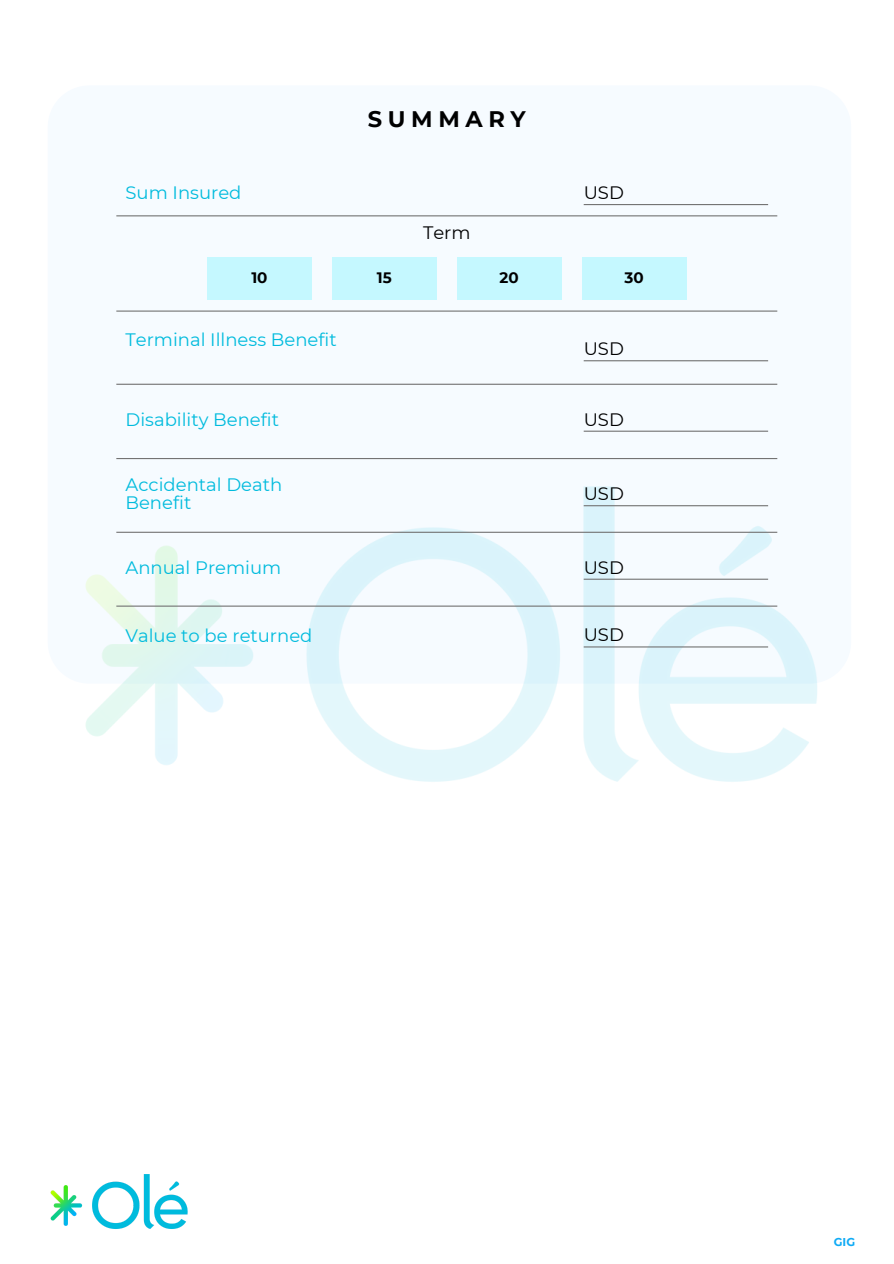
<style>
.page{position:relative;width:894px;height:1264px;background:#fff}
.page>*{position:absolute;margin:0;border:0;box-sizing:border-box;transform-origin:0 0}
.t1{font:700 22.5px "Montserrat";letter-spacing:.25em;color:#000}
.t2{font:18px/18px "Montserrat";color:#0bd}
.t3{font:18px "Montserrat";color:#000}
.t4{font:700 15.15px "Montserrat";color:#000}
.t5{font:700 11.4px "Montserrat";color:#10abf5}
</style>
<div class="page">
<div style="left:116px;top:204px;width:662px;height:180px;background:#f6fbff"></div>
<img style="left:85px;top:384px;width:733px;height:398px">
<div style="left:581px;top:257px;width:105px;height:42px;background:#c5f8ff"></div>
<div style="left:457px;top:257px;width:104px;height:42px;background:#c5f8ff"></div>
<div style="left:332px;top:257px;width:104px;height:42px;background:#c5f8ff"></div>
<div style="left:207px;top:257px;width:104px;height:42px;background:#c5f8ff"></div>
<hr style="left:583px;top:204px;width:184px;height:1px;background:#737373">
<hr style="left:583px;top:360px;width:184px;height:1px;background:#737373">
<hr style="left:583px;top:430px;width:184px;height:2px;background:#737373">
<hr style="left:583px;top:578px;width:184px;height:2px;background:#737373">
<hr style="left:583px;top:646px;width:184px;height:1px;background:#737373">
<hr style="left:583px;top:505px;width:184px;height:1px;background:#737373">
<hr style="left:116px;top:215px;width:661px;height:1px;background:#737373">
<hr style="left:116px;top:531px;width:661px;height:2px;background:#737373">
<hr style="left:116px;top:310px;width:661px;height:2px;background:#737373">
<hr style="left:116px;top:384px;width:661px;height:1px;background:#737373">
<hr style="left:116px;top:458px;width:661px;height:1px;background:#737373">
<hr style="left:116px;top:605px;width:661px;height:1px;background:#737373">
<img style="left:50px;top:1174px;width:138px;height:55px">
<h2 class="t1" style="left:368px;top:105px;width:159px">SUMMARY</h2>
<p class="t2" style="left:125px;top:184px;width:117px">Sum Insured</p>
<h2 class="t3" style="left:423px;top:222px;width:49px">Term</h2>
<p class="t3" style="left:583px;top:182px;width:42px">USD</p>
<h3 class="t4" style="left:251px;top:268px;width:18px">10</h3>
<h2 class="t4" style="left:377px;top:268px;width:16px">15</h2>
<h3 class="t4" style="left:499px;top:268px;width:21px">20</h3>
<h1 class="t4" style="left:624px;top:268px;width:21px">30</h1>
<h3 class="t2" style="left:125px;top:331px;width:212px">Terminal Illness Benefit</h3>
<h3 class="t2" style="left:125px;top:410px;width:155px">Disability Benefit</h3>
<h2 class="t2" style="left:125px;top:476px;width:158px">Accidental Death<br>Benefit</h2>
<h3 class="t2" style="left:125px;top:558px;width:157px">Annual Premium</h3>
<h2 class="t2" style="left:125px;top:626px;width:188px">Value to be returned</h2>
<p class="t3" style="left:583px;top:338px;width:42px">USD</p>
<p class="t3" style="left:583px;top:408px;width:42px">USD</p>
<h2 class="t3" style="left:583px;top:483px;width:42px">USD</h2>
<p class="t3" style="left:583px;top:556px;width:42px">USD</p>
<h3 class="t3" style="left:583px;top:624px;width:42px">USD</h3>
<h3 class="t5" style="left:833px;top:1234px;width:23px">GIG</h3>
</div>
